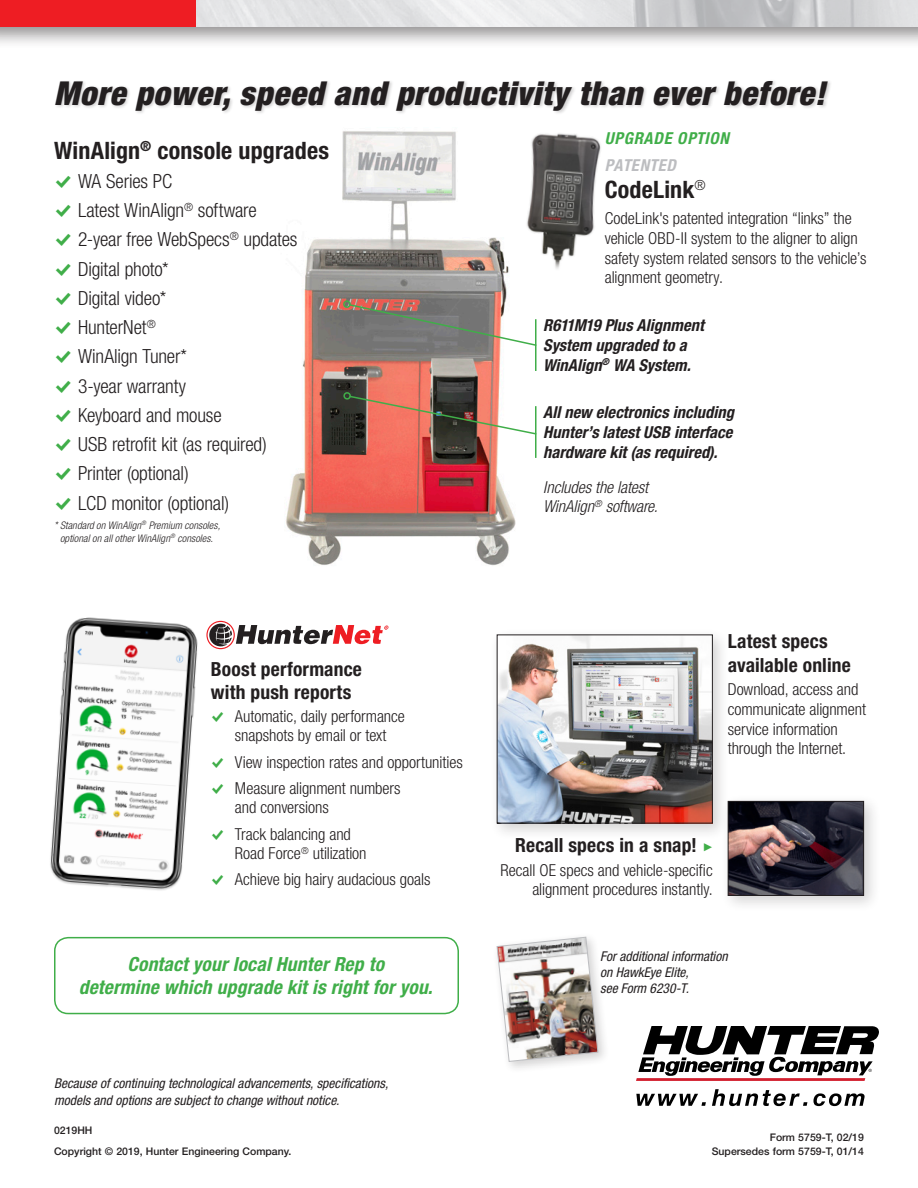
<style>
.page{position:relative;width:918px;height:1188px;background:#fff}
.page>*{position:absolute;margin:0;border:0;box-sizing:border-box;transform-origin:0 0}
._2_0_Heading___Secti{font:italic 900 condensed 33px "Helvetica Neue LT Std";letter-spacing:.025em;color:#231f20}
._3_0_Showcase___Titl{font:700 condensed 24px "Helvetica Neue LT Std";letter-spacing:.01em;color:#231f20}
.t1{font:300 condensed 19.5px "Helvetica Neue LT Std";letter-spacing:-.01em;color:#231f20}
._3_1_Subheading__13p{font:700 condensed 19.5px/23.4px "Helvetica Neue LT Std";letter-spacing:.01em;color:#231f20}
._3_1_Subheading__13p-2{font:italic 700 condensed 19.5px/23.4px "Helvetica Neue LT Std";letter-spacing:.01em;color:#40ae49;text-align:center}
._4_0_Body___Text__11{font:300 condensed 16.5px/19.8px "Helvetica Neue LT Std";letter-spacing:-.005em;color:#231f20}
._8_0_Captions__Bold{font:italic 700 condensed 16.5px/19.8px "Helvetica Neue LT Std";letter-spacing:.005em;color:#231f20}
._3_1_Subheading__13p-3{font:300 condensed 16.5px/19.8px "Helvetica Neue LT Std";letter-spacing:-.005em;color:#231f20;text-align:right}
._8_0_Captions{font:italic 300 condensed 16.5px/19.8px "Helvetica Neue LT Std";letter-spacing:-.005em;color:#231f20}
.t2{font:italic 700 condensed 16.5px "Helvetica Neue LT Std";letter-spacing:.05em;color:#40ae49}
.t3{font:italic 700 condensed 16.5px "Helvetica Neue LT Std";letter-spacing:.02em;color:#bcbdc0}
._8_1_Disclaimer{font:italic condensed 13.5px/16.2px "Helvetica Neue LT Std";color:#231f20}
._8_3_Code_Lines___Co{font:500 10.5px "Helvetica Neue LT Std";color:#231f20}
._8_2_Footnotes{font:italic 300 condensed 10.5px/12.6px "Helvetica Neue LT Std";letter-spacing:.01em;color:#231f20;text-align:center}
.s1{font-family:"Modern Pictograms";font-weight:400;font-stretch:normal;font-size:21px;color:#40ae49}
.s2{font-family:"Modern Pictograms";font-weight:400;font-stretch:normal;font-size:17.25px;color:#40ae49}
.s3{font-family:"Modern Pictograms";font-weight:400;font-stretch:normal;color:#40ae49}
</style>
<div class="page">
<svg style="left:636px;top:1026px;width:243px;height:55px"></svg>
<svg style="left:636px;top:1094px;width:70px;height:12px"></svg>
<svg style="left:712px;top:1089px;width:95px;height:17px"></svg>
<svg style="left:813px;top:1093px;width:52px;height:13px"></svg>
<img style="left:286px;top:131px;width:230px;height:435px">
<svg style="left:348px;top:395px;width:187px;height:41px"></svg>
<div style="left:343px;top:392px;width:8px;height:8px;border:2px solid #40ae49;border-radius:50%"></div>
<svg style="left:348px;top:303px;width:187px;height:44px"></svg>
<div style="left:343px;top:300px;width:8px;height:8px;border:2px solid #40ae49;border-radius:50%"></div>
<div style="left:54px;top:937px;width:405px;height:77px;border:2px solid #40ae49;border-radius:14px"></div>
<div style="left:490px;top:627px;width:239px;height:213px;background:#231f20;opacity:.2"></div>
<img style="left:499px;top:636px;width:212px;height:186px">
<div style="left:497px;top:634px;width:216px;height:190px;border:1px solid #231f20"></div>
<div style="left:721px;top:794px;width:160px;height:119px;background:#231f20;opacity:.2"></div>
<img style="left:730px;top:803px;width:132px;height:91px">
<div style="left:728px;top:801px;width:136px;height:95px;border:1px solid #231f20"></div>
<div style="left:55px;top:79px;width:778px;height:36px;background:#231f20;opacity:.2"></div>
<div style="left:492px;top:932px;width:118px;height:141px;background:#231f20;opacity:.2"></div>
<img style="left:496px;top:937px;width:103px;height:125px">
<img style="left:527px;top:133px;width:74px;height:136px">
<img style="left:50px;top:617px;width:173px;height:274px">
<hr style="left:535px;top:406px;width:2px;height:52px;background:#40ae49">
<hr style="left:535px;top:319px;width:2px;height:52px;background:#40ae49">
<svg style="left:206px;top:621px;width:182px;height:28px"></svg>
<div style="left:0;top:0;width:918px;height:49px;background:#231f20;opacity:.5"></div>
<img style="left:196px;top:0;width:722px;height:27px">
<div style="left:0;top:0;width:196px;height:27px;background:#ee1d23"></div>
<p class="_2_0_Heading___Secti" style="left:54px;top:72px;width:773px">More power, speed and productivity than ever before!</p>
<p class="_3_0_Showcase___Titl" style="left:54px;top:136px;width:277px">WinAlign<sup>®</sup> console upgrades</p>
<p class="t1" style="left:54px;top:170px;width:120px"><span class="s1">%</span> WA Series PC</p>
<p class="t1" style="left:54px;top:199px;width:204px"><span class="s1">%</span> Latest WinAlign<sup>®</sup> software</p>
<p class="t1" style="left:54px;top:228px;width:245px"><span class="s1">%</span> 2-year free WebSpecs<sup>®</sup> updates</p>
<p class="t1" style="left:54px;top:258px;width:116px"><span class="s1">%</span> Digital photo*</p>
<p class="t1" style="left:54px;top:287px;width:114px"><span class="s1">%</span> Digital video*</p>
<p class="t1" style="left:54px;top:316px;width:104px"><span class="s1">%</span> HunterNet<sup>®</sup></p>
<p class="t1" style="left:54px;top:345px;width:135px"><span class="s1">%</span> WinAlign Tuner*</p>
<p class="t1" style="left:54px;top:375px;width:134px"><span class="s1">%</span> 3-year warranty</p>
<p class="t1" style="left:54px;top:404px;width:169px"><span class="s1">%</span> Keyboard and mouse</p>
<p class="t1" style="left:54px;top:433px;width:214px"><span class="s1">%</span> USB retrofit kit (as required)</p>
<p class="t1" style="left:54px;top:462px;width:136px"><span class="s1">%</span> Printer (optional)</p>
<p class="t1" style="left:54px;top:492px;width:177px"><span class="s1">%</span> LCD monitor (optional)</p>
<p class="_8_2_Footnotes" style="left:54px;top:519px;width:168px">* Standard on WinAlign<sup>®</sup> Premium consoles, optional on all other WinAlign<sup>®</sup> consoles.</p>
<p class="_3_1_Subheading__13p" style="left:211px;top:657px;width:153px">Boost performance with push reports</p>
<p class="_4_0_Body___Text__11" style="left:211px;top:706px;width:196px;text-align:center"><span class="s2">%</span> Automatic, daily performance snapshots by email or text</p>
<p class="_4_0_Body___Text__11" style="left:211px;top:752px;width:253px"><span class="s2">%</span> View inspection rates and opportunities</p>
<p class="_4_0_Body___Text__11" style="left:235px;top:778px;width:167px;text-indent:-24px"><span class="s2">%</span> Measure alignment numbers and conversions</p>
<p class="_4_0_Body___Text__11" style="left:235px;top:824px;width:133px;text-indent:-24px"><span class="s2">%</span> Track balancing and<br>Road Force<sup>®</sup> utilization</p>
<p class="_4_0_Body___Text__11" style="left:211px;top:870px;width:221px"><span class="s2">%</span> Achieve big hairy audacious goals</p>
<p class="_3_1_Subheading__13p-2" style="left:79px;top:952px;width:355px">Contact your local Hunter Rep to<br>determine which upgrade kit is right for you.</p>
<p class="_8_1_Disclaimer" style="left:54px;top:1076px;width:336px">Because of continuing technological advancements, specifications, models and options are subject to change without notice.</p>
<p class="_8_3_Code_Lines___Co" style="left:54px;top:1124px;width:40px">0219HH</p>
<p class="_8_3_Code_Lines___Co" style="left:54px;top:1145px;width:239px">Copyright © 2019, Hunter Engineering Company.</p>
<p class="t2" style="left:605px;top:128px;width:126px">UPGRADE OPTION</p>
<p class="t3" style="left:605px;top:155px;width:73px">PATENTED</p>
<p class="_3_0_Showcase___Titl" style="left:605px;top:174px;width:102px">CodeLink<sup>®</sup></p>
<p class="_4_0_Body___Text__11" style="left:605px;top:208px;width:263px">CodeLink's patented integration “links” the vehicle OBD-II system to the aligner to align safety system related sensors to the vehicle’s alignment geometry.</p>
<p class="_8_0_Captions__Bold" style="left:543px;top:315px;width:162px">R611M19 Plus Alignment<br>System upgraded to a<br>WinAlign<sup>®</sup> WA System.</p>
<p class="_8_0_Captions__Bold" style="left:543px;top:402px;width:192px;text-align:justify">All new electronics including Hunter’s latest USB interface hardware kit (as required).</p>
<p class="_8_0_Captions" style="left:543px;top:477px;width:116px">Includes the latest<br>WinAlign<sup>®</sup> software.</p>
<p class="_3_1_Subheading__13p" style="left:728px;top:630px;width:124px">Latest specs available online</p>
<p class="_4_0_Body___Text__11" style="left:728px;top:679px;width:140px">Download, access and communicate alignment service information through the Internet.</p>
<p class="_3_1_Subheading__13p" style="left:515px;top:833px;width:199px">Recall specs in a snap! <span class="s3">&gt;</span></p>
<p class="_3_1_Subheading__13p-3" style="left:500px;top:860px;width:214px">Recall OE specs and vehicle-specific alignment procedures instantly.</p>
<p class="_8_1_Disclaimer" style="left:600px;top:949px;width:129px">For additional information on HawkEye Elite,<br>see Form 6230-T.</p>
<p class="_8_3_Code_Lines___Co" style="left:770px;top:1132px;width:96px">Form 5759-T, 02/19</p>
<p class="_8_3_Code_Lines___Co" style="left:712px;top:1145px;width:154px">Supersedes form 5759-T, 01/14</p>
</div>
